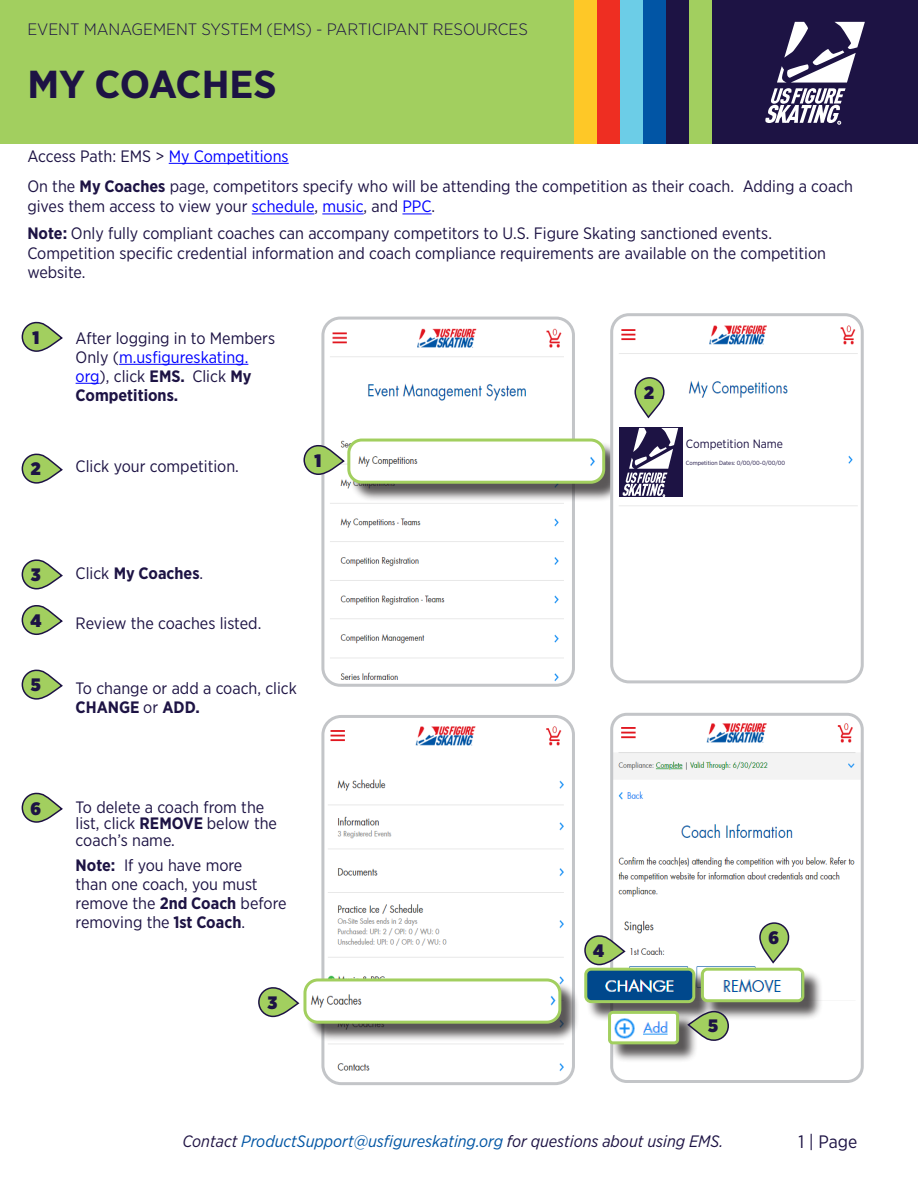
<style>
.page{position:relative;width:918px;height:1188px;background:#fff}
.page>*{position:absolute;margin:0;border:0;box-sizing:border-box;transform-origin:0 0}
.t1{font:700 39px "Gotham Narrow";color:#1d1344;scale:1.08 1}
.t2{font:900 18px "Gotham Narrow";color:#1d1344}
.t3{font:18px "Gotham Narrow";color:#1d1344}
.t4{font:900 18px "Gotham Narrow";color:#1d1142}
.t5{font:900 18px "Gotham Narrow";color:#1d1243}
.t6{font:16.5px/18.9px "Gotham Narrow";color:#1d1344}
.t7{font:italic 16.5px "Gotham Narrow";color:#0055a4}
.t8{font:300 16.5px "Gotham Narrow";color:#1d1344;scale:1.06 1}
.t9{font:700 16.5px "Gotham Narrow";color:#1d1344}
.t10{font:12px "Gotham Narrow";color:#1d1344}
.t11{font:6px "Gotham Narrow";color:#1d1344}
.s1{color:#00f}
.s2{font-weight:700}
.s3{font-weight:400}
.s4{color:#211545}
.s5{color:#1d1344}
</style>
<div class="page">
<hr style="left:252px;top:214px;width:62px;height:1px;background:#00f">
<hr style="left:322px;top:214px;width:42px;height:1px;background:#00f">
<hr style="left:402px;top:214px;width:30px;height:1px;background:#00f">
<hr style="left:119px;top:364px;width:129px;height:1px;background:#00f">
<svg style="left:76px;top:383px;width:24px;height:1px"></svg>
<svg style="left:21px;top:321px;width:42px;height:31px"></svg>
<img style="left:325px;top:321px;width:246px;height:362px">
<div style="left:321px;top:317px;width:254px;height:370px;border:3px solid #c3c5c8;border-radius:17px"></div>
<div style="left:350px;top:441px;width:274px;height:61px;background:#231f20;opacity:.75"></div>
<img style="left:349px;top:440px;width:255px;height:42px">
<div style="left:347px;top:439px;width:258px;height:45px;border:3px solid #a2cf5f;border-radius:13px"></div>
<img style="left:325px;top:719px;width:246px;height:362px">
<div style="left:321px;top:715px;width:254px;height:370px;border:3px solid #c3c5c8;border-radius:18px"></div>
<div style="left:306px;top:981px;width:274px;height:61px;background:#231f20;opacity:.75"></div>
<img style="left:306px;top:980px;width:254px;height:42px">
<div style="left:303px;top:978px;width:258px;height:46px;border:3px solid #a2cf5f;border-radius:13px"></div>
<img style="left:614px;top:717px;width:246px;height:362px">
<div style="left:610px;top:713px;width:254px;height:370px;border:3px solid #c3c5c8;border-radius:15px"></div>
<div style="left:666px;top:945px;width:76px;height:13px;background:#fff"></div>
<div style="left:587px;top:970px;width:127px;height:52px;background:#231f20;opacity:.75"></div>
<img style="left:588px;top:969px;width:106px;height:33px">
<div style="left:584px;top:968px;width:111px;height:35px;border:3px solid #a2cf5f;border-radius:5px"></div>
<div style="left:610px;top:1013px;width:88px;height:50px;background:#231f20;opacity:.75"></div>
<img style="left:612px;top:1015px;width:63px;height:25px">
<div style="left:608px;top:1011px;width:71px;height:33px;border:3px solid #a2cf5f;border-radius:3px"></div>
<img style="left:614px;top:317px;width:246px;height:362px">
<div style="left:610px;top:313px;width:254px;height:370px;border:3px solid #c3c5c8;border-radius:17px"></div>
<div style="left:615px;top:422px;width:226px;height:82px;background:#fff"></div>
<div style="left:619px;top:428px;width:64px;height:69px;background:#1d1344"></div>
<svg style="left:623px;top:428px;width:55px;height:69px"></svg>
<div style="left:703px;top:970px;width:120px;height:51px;background:#231f20;opacity:.75"></div>
<img style="left:705px;top:972px;width:95px;height:26px">
<div style="left:701px;top:968px;width:103px;height:34px;border:3px solid #a2cf5f;border-radius:5px"></div>
<svg style="left:21px;top:453px;width:42px;height:31px"></svg>
<svg style="left:21px;top:559px;width:42px;height:31px"></svg>
<svg style="left:21px;top:792px;width:42px;height:31px"></svg>
<svg style="left:21px;top:669px;width:42px;height:31px"></svg>
<svg style="left:21px;top:605px;width:42px;height:30px"></svg>
<svg style="left:303px;top:444px;width:43px;height:32px"></svg>
<svg style="left:634px;top:376px;width:30px;height:43px"></svg>
<svg style="left:258px;top:987px;width:42px;height:31px"></svg>
<svg style="left:758px;top:922px;width:31px;height:43px"></svg>
<svg style="left:686px;top:1010px;width:44px;height:32px"></svg>
<svg style="left:584px;top:934px;width:42px;height:32px"></svg>
<div style="left:0;top:0;width:918px;height:143px;background:#a2cf5f"></div>
<div style="left:651px;top:0;width:267px;height:143px;background:#1d1344"></div>
<div style="left:689px;top:0;width:22px;height:143px;background:#a2cf5f"></div>
<div style="left:643px;top:0;width:23px;height:143px;background:#0155a5"></div>
<div style="left:620px;top:0;width:23px;height:143px;background:#6ccde7"></div>
<div style="left:597px;top:0;width:23px;height:143px;background:#ee2e22"></div>
<div style="left:574px;top:0;width:23px;height:143px;background:#fec827"></div>
<svg style="left:765px;top:22px;width:100px;height:102px"></svg>
<hr style="left:169px;top:163px;width:120px;height:1px;background:#00f">
<p class="t8" style="left:27px;top:19px;width:474px">EVENT MANAGEMENT SYSTEM (EMS) - PARTICIPANT RESOURCES</p>
<p class="t1" style="left:27px;top:59px;width:232px">MY COACHES</p>
<p class="t6" style="left:27px;top:146px;width:263px">Access Path: EMS &gt; <span class="s1">My Competitions</span></p>
<p class="t6" style="left:27px;top:176px;width:827px;line-height:19.8px">On the <span class="s2">My Coaches</span> page, competitors specify who will be attending the competition as their coach. Adding a coach gives them access to view your <span class="s1">schedule</span>, <span class="s1">music</span>, and <span class="s1">PPC</span>.</p>
<p class="t6" style="left:27px;top:223px;width:800px;line-height:19.8px"><span class="s2">Note:</span> Only fully compliant coaches can accompany competitors to U.S. Figure Skating sanctioned events.<br>Competition specific credential information and coach compliance requirements are available on the competition website.</p>
<p class="t2" style="left:32px;top:325px;width:8px">1</p>
<p class="t6" style="left:76px;top:328px;width:201px">After logging in to Members<br>Only (<span class="s1">m.usfigureskating. org</span>), click <span class="s2">EMS.</span> Click <span class="s2">My<br>Competitions.</span></p>
<p class="t4" style="left:644px;top:380px;width:11px">2</p>
<p class="t2" style="left:31px;top:457px;width:11px">2</p>
<p class="t6" style="left:76px;top:457px;width:165px">Click your competition.</p>
<p class="t2" style="left:314px;top:448px;width:8px">1</p>
<p class="t10" style="left:686px;top:436px;width:99px">Competition Name</p>
<p class="t11" style="left:686px;top:459px;width:101px">Competition Dates: 0/00/00-0/00/00</p>
<p class="t2" style="left:31px;top:563px;width:11px">3</p>
<p class="t2" style="left:30px;top:608px;width:12px">4</p>
<p class="t9" style="left:76px;top:563px;width:129px"><span class="s3">Click</span> My Coaches<span class="s3">.</span></p>
<p class="t6" style="left:76px;top:613px;width:187px">Review the coaches listed.</p>
<p class="t2" style="left:31px;top:673px;width:11px">5</p>
<p class="t6" style="left:76px;top:678px;width:223px">To change or add a coach, click<br><span class="s2">CHANGE</span> or <span class="s2">ADD.</span></p>
<p class="t2" style="left:31px;top:796px;width:12px">6</p>
<p class="t6" style="left:76px;top:799px;width:203px;line-height:16.5px">To delete a coach from the list, click <span class="s2">REMOVE</span> below the coach’s name.</p>
<p class="t6" style="left:76px;top:855px;width:213px"><span class="s2">Note:</span> If you have more<br>than one coach, you must remove the <span class="s2">2nd Coach</span> before removing the <span class="s2">1st Coach</span>.</p>
<p class="t2" style="left:593px;top:939px;width:12px">4</p>
<p class="t5" style="left:769px;top:925px;width:12px">6</p>
<p class="t2" style="left:267px;top:990px;width:11px">3</p>
<p class="t2" style="left:708px;top:1014px;width:11px">5</p>
<p class="t7" style="left:182px;top:1131px;width:542px"><span class="s4">Contact</span> ProductSupport@usfigureskating.org <span class="s5">for questions about using EMS.</span></p>
<p class="t3" style="left:799px;top:1131px;width:60px">1 | Page</p>
</div>
